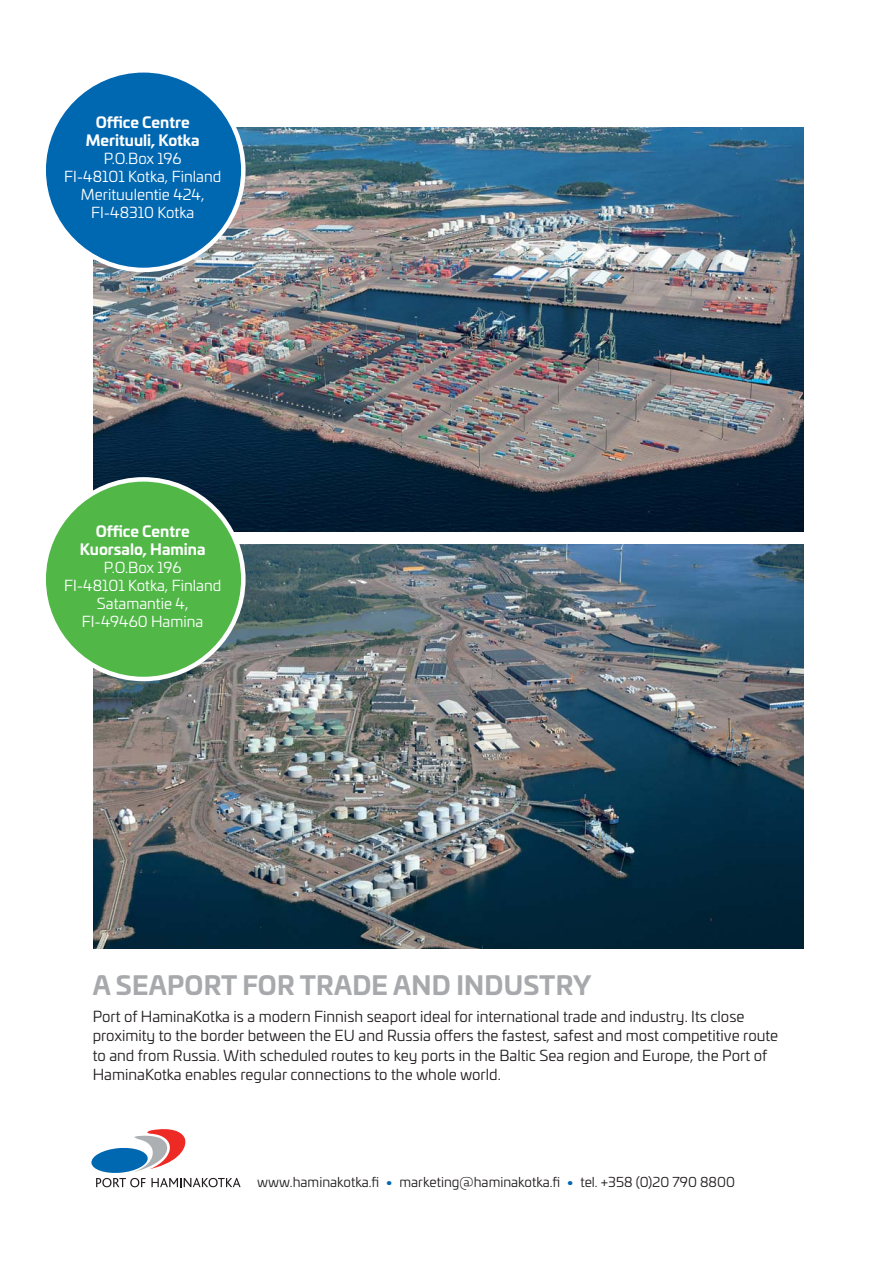
<style>
.page{position:relative;width:893px;height:1263px;background:#fff}
.page>*{position:absolute;margin:0;border:0;box-sizing:border-box;transform-origin:0 0}
.t1{font:700 25.5px "Univia Pro";letter-spacing:.01em;color:#a7a9ac}
.t2{font:15px/19.5px "Univia Pro";color:#231f20}
.t3{font:15px/18px "Univia Pro";color:#fff;text-align:center}
.t4{font:700 15px/18px "Univia Pro";color:#fff;text-align:center}
.t5{font:13.5px "Univia Pro";color:#231f20}
.s1{font-weight:500;color:#0067b1}
</style>
<div class="page">
<img style="left:94px;top:128px;width:710px;height:403px">
<img style="left:94px;top:544px;width:710px;height:404px">
<div style="left:44px;top:479px;width:199px;height:200px;background:#51b848;border-radius:50%"></div>
<div style="left:41px;top:477px;width:205px;height:204px;border:4px solid #fff;border-radius:50%"></div>
<div style="left:44px;top:70px;width:199px;height:200px;background:#0067b1;border-radius:50%"></div>
<div style="left:41px;top:68px;width:205px;height:204px;border:4px solid #fff;border-radius:50%"></div>
<svg style="left:91px;top:1129px;width:150px;height:58px"></svg>
<p class="t4" style="left:86px;top:114px;width:115px">Office Centre<br>Merituuli, Kotka</p>
<p class="t3" style="left:64px;top:151px;width:159px">P.O.Box 196<br>FI-48101 Kotka, Finland<br>Merituulentie 424,<br>FI-48310 Kotka</p>
<p class="t4" style="left:80px;top:523px;width:127px">Office Centre<br>Kuorsalo, Hamina</p>
<p class="t3" style="left:64px;top:560px;width:159px">P.O.Box 196<br>FI-48101 Kotka, Finland<br>Satamantie 4,<br>FI-49460 Hamina</p>
<h1 class="t1" style="left:93px;top:971px;width:500px">A SEAPORT FOR TRADE AND INDUSTRY</h1>
<p class="t2" style="left:93px;top:1007px;width:687px">Port of HaminaKotka is a modern Finnish seaport ideal for international trade and industry. Its close proximity to the border between the EU and Russia offers the fastest, safest and most competitive route to and from Russia. With scheduled routes to key ports in the Baltic Sea region and Europe, the Port of HaminaKotka enables regular connections to the whole world.</p>
<p class="t5" style="left:257px;top:1175px;width:479px">www.haminakotka.fi <span class="s1">•</span> marketing@haminakotka.fi <span class="s1">•</span> tel. +358 (0)20 790 8800</p>
</div>
